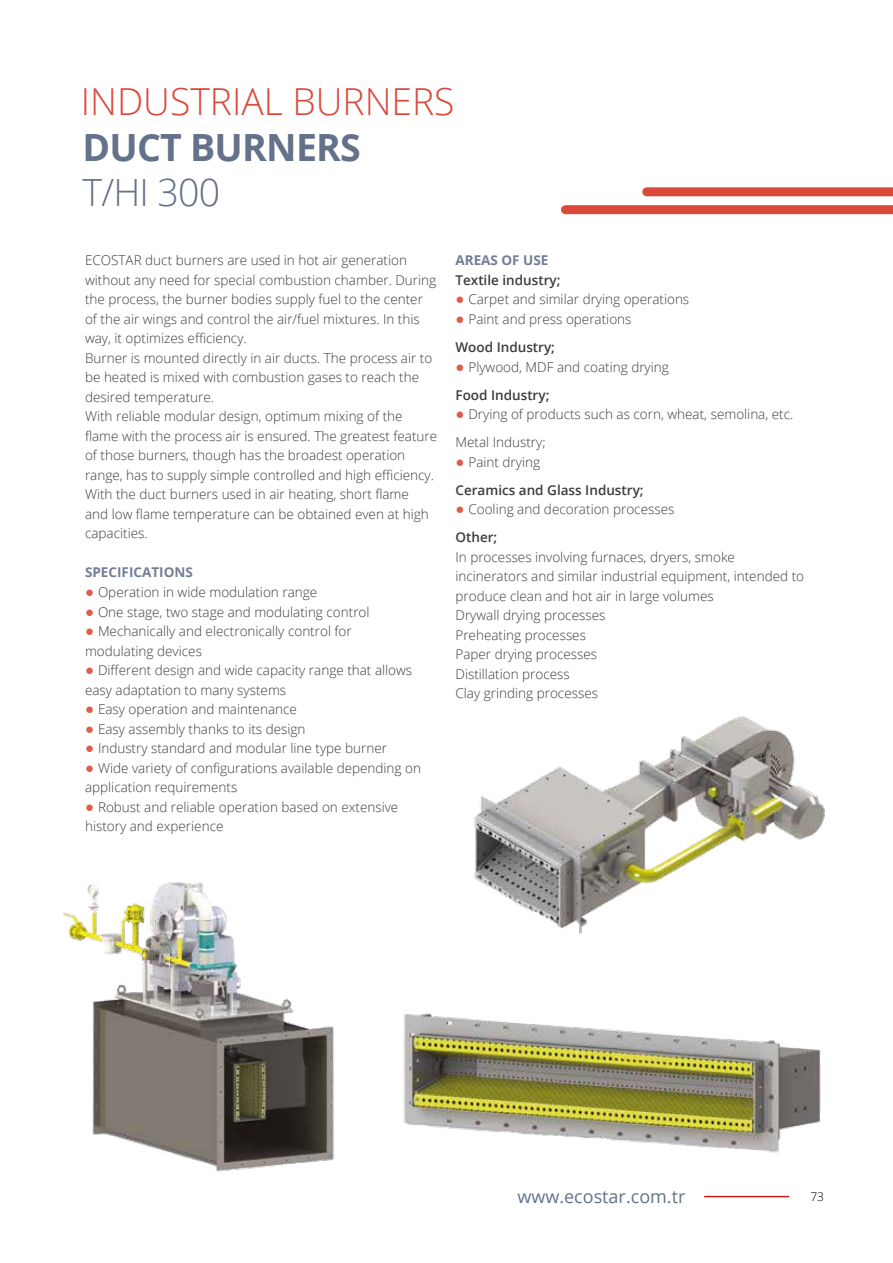
<style>
.page{position:relative;width:893px;height:1263px;background:#fff}
.page>*{position:absolute;margin:0;border:0;box-sizing:border-box;transform-origin:0 0}
.t1{font:700 37.5px "Open Sans";letter-spacing:-.02em;color:#64718a}
.t2{font:300 37.5px "Open Sans";color:#64718a}
.t3{font:300 37.2px "Open Sans";color:#db493b}
.t4{font:18px "Open Sans";color:#64718a}
.t5{font:300 13.5px/19.5px "Open Sans";color:#3c3c3b}
.t6{font:600 13.5px/28px "Open Sans";color:#3c3c3b}
.t7{font:700 13.5px "Open Sans";color:#737d94}
.t8{font:300 12px "Open Sans";color:#000}
.s1{font-family:"Arial";font-weight:400;font-size:15px;color:#df5e4b}
.s2{font-weight:600}
.s3{font-weight:300}
</style>
<div class="page">
<div style="left:647px;top:187px;width:246px;height:9px;background:#db493b"></div>
<div style="left:565px;top:205px;width:328px;height:9px;background:#db493b"></div>
<img style="left:63px;top:882px;width:272px;height:290px">
<img style="left:474px;top:715px;width:351px;height:219px">
<img style="left:403px;top:1013px;width:418px;height:140px">
<hr style="left:704px;top:1196px;width:85px;height:1px;background:#cd1719">
<h2 class="t3" style="left:81px;top:76px;width:375px">INDUSTRIAL BURNERS</h2>
<h1 class="t1" style="left:82px;top:121px;width:280px">DUCT BURNERS</h1>
<h1 class="t2" style="left:82px;top:167px;width:139px">T/HI 300</h1>
<p class="t5" style="left:85px;top:250px;width:354px">ECOSTAR duct burners are used in hot air generation without any need for special combustion chamber. During the process, the burner bodies supply fuel to the center of the air wings and control the air/fuel mixtures. In this way, it optimizes efficiency.<br>Burner is mounted directly in air ducts. The process air to be heated is mixed with combustion gases to reach the desired temperature.<br>With reliable modular design, optimum mixing of the flame with the process air is ensured. The greatest feature of those burners, though has the broadest operation range, has to supply simple controlled and high efficiency.<br>With the duct burners used in air heating, short flame<br>and low flame temperature can be obtained even at high capacities.</p>
<p class="t7" style="left:85px;top:563px;width:109px">SPECIFICATIONS</p>
<p class="t5" style="left:85px;top:582px;width:234px"><span class="s1">●</span> Operation in wide modulation range</p>
<p class="t5" style="left:85px;top:601px;width:286px"><span class="s1">●</span> One stage, two stage and modulating control</p>
<p class="t5" style="left:85px;top:621px;width:268px"><span class="s1">●</span> Mechanically and electronically control for modulating devices</p>
<p class="t5" style="left:85px;top:660px;width:329px"><span class="s1">●</span> Different design and wide capacity range that allows easy adaptation to many systems</p>
<p class="t5" style="left:85px;top:699px;width:213px"><span class="s1">●</span> Easy operation and maintenance</p>
<p class="t5" style="left:85px;top:718px;width:222px"><span class="s1">●</span> Easy assembly thanks to its design</p>
<p class="t5" style="left:85px;top:738px;width:304px"><span class="s1">●</span> Industry standard and modular line type burner</p>
<p class="t5" style="left:85px;top:757px;width:337px"><span class="s1">●</span> Wide variety of configurations available depending on application requirements</p>
<p class="t5" style="left:85px;top:796px;width:315px"><span class="s1">●</span> Robust and reliable operation based on extensive history and experience</p>
<p class="t7" style="left:455px;top:251px;width:94px">AREAS OF USE</p>
<p class="t6" style="left:455px;top:266px;width:106px">Textile industry;</p>
<p class="t5" style="left:455px;top:289px;width:235px"><span class="s1">●</span> Carpet and similar drying operations</p>
<p class="t5" style="left:455px;top:305px;width:178px;line-height:28px"><span class="s1">●</span> Paint and press operations<br><span class="s2">Wood Industry;</span></p>
<p class="t5" style="left:455px;top:352px;width:215px;line-height:28px"><span class="s1">●</span> Plywood, MDF and coating drying<br><span class="s2">Food Industry;</span></p>
<p class="t5" style="left:455px;top:400px;width:339px;line-height:28px"><span class="s1">●</span> Drying of products such as corn, wheat, semolina, etc.<br>Metal Industry;</p>
<p class="t6" style="left:455px;top:447px;width:190px"><span class="s1">●</span> <span class="s3">Paint drying<br></span>Ceramics and Glass Industry;</p>
<p class="t5" style="left:455px;top:495px;width:220px;line-height:28px"><span class="s1">●</span> Cooling and decoration processes<br><span class="s2">Other;</span></p>
<p class="t5" style="left:455px;top:546px;width:350px">In processes involving furnaces, dryers, smoke incinerators and similar industrial equipment, intended to produce clean and hot air in large volumes<br>Drywall drying processes<br>Preheating processes<br>Paper drying processes<br>Distillation process<br>Clay grinding processes</p>
<h3 class="t4" style="left:517px;top:1184px;width:170px">www.ecostar.com.tr</h3>
<p class="t8" style="left:810px;top:1188px;width:15px">73</p>
</div>
